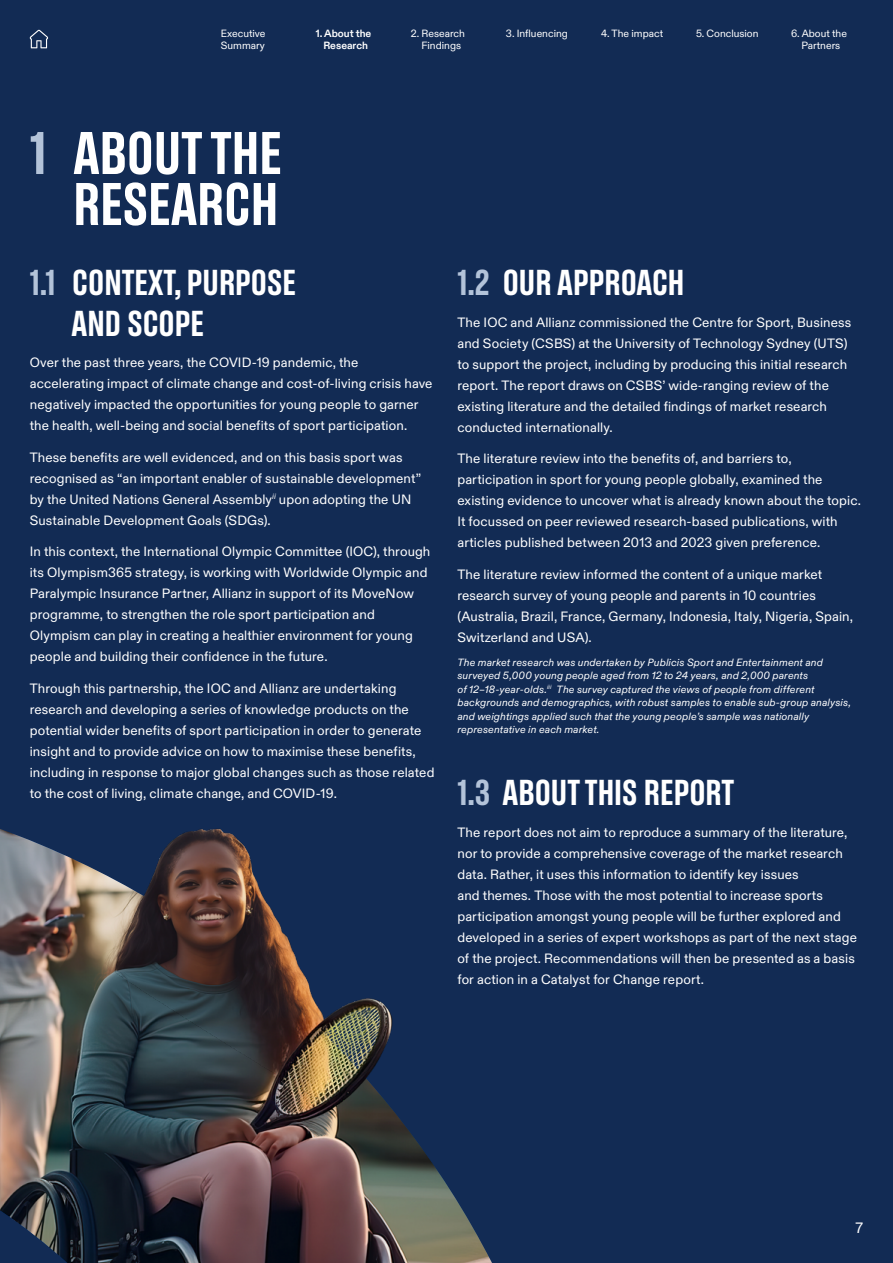
<style>
.page{position:relative;width:893px;height:1263px;background:#122b54}
.page>*{position:absolute;margin:0;border:0;box-sizing:border-box;transform-origin:0 0}
.t1{font:60px/51px "Olympic Headline";color:#fff;text-align:right}
.t2{font:36px/40.5px "Olympic Headline";color:#fff}
.t3{font:15px "Olympic Sans";color:#fff}
.t4{font:13.5px/21px "Olympic Sans";letter-spacing:.01em;color:#fff}
.t5{font:italic 10.5px/13.5px "Olympic Sans";letter-spacing:.015em;color:#fff}
.t6{font:10.5px/12px "Olympic Sans";color:#fff}
.t7{font:700 10.5px/12px "Olympic Sans";color:#fff;text-align:center}
.s1{color:#b3c3d9}
</style>
<div class="page">
<img style="left:0;top:829px;width:492px;height:434px">
<svg style="left:30px;top:30px;width:18px;height:18px"></svg>
<p class="t6" style="left:221px;top:27px;width:46px">Executive<br>Summary</p>
<p class="t6" style="left:421px;top:27px;width:45px;text-indent:-10px">2. Research<br>Findings</p>
<p class="t7" style="left:316px;top:27px;width:57px">1. About the<br>Research</p>
<p class="t6" style="left:506px;top:27px;width:63px">3. Influencing</p>
<p class="t6" style="left:601px;top:27px;width:64px">4. The impact</p>
<p class="t6" style="left:696px;top:27px;width:64px">5. Conclusion</p>
<p class="t6" style="left:791px;top:27px;width:57px;text-align:center">6. About the<br>Partners</p>
<h1 class="t1" style="left:30px;top:126px;width:254px"><span class="s1">1</span> ABOUT THE<br>RESEARCH</h1>
<h2 class="t2" style="left:72px;top:261px;width:226px;text-indent:-42px"><span class="s1">1.1</span> CONTEXT, PURPOSE<br>AND SCOPE</h2>
<p class="t4" style="left:30px;top:351px;width:404px">Over the past three years, the COVID-19 pandemic, the accelerating impact of climate change and cost-of-living crisis have negatively impacted the opportunities for young people to garner the health, well-being and social benefits of sport participation.</p>
<p class="t4" style="left:30px;top:445px;width:393px">These benefits are well evidenced, and on this basis sport was recognised as “an important enabler of sustainable development” by the United Nations General Assembly<sup>ii</sup> upon adopting the UN Sustainable Development Goals (SDGs).</p>
<p class="t4" style="left:30px;top:540px;width:402px">In this context, the International Olympic Committee (IOC), through its Olympism365 strategy, is working with Worldwide Olympic and Paralympic Insurance Partner, Allianz in support of its MoveNow programme, to strengthen the role sport participation and Olympism can play in creating a healthier environment for young people and building their confidence in the future.</p>
<p class="t4" style="left:30px;top:676px;width:406px">Through this partnership, the IOC and Allianz are undertaking research and developing a series of knowledge products on the potential wider benefits of sport participation in order to generate insight and to provide advice on how to maximise these benefits, including in response to major global changes such as those related to the cost of living, climate change, and COVID-19.</p>
<h2 class="t2" style="left:457px;top:261px;width:229px"><span class="s1">1.2</span> OUR APPROACH</h2>
<p class="t4" style="left:457px;top:310px;width:395px">The IOC and Allianz commissioned the Centre for Sport, Business and Society (CSBS) at the University of Technology Sydney (UTS) to support the project, including by producing this initial research report. The report draws on CSBS’ wide-ranging review of the existing literature and the detailed findings of market research conducted internationally.</p>
<p class="t4" style="left:457px;top:447px;width:405px">The literature review into the benefits of, and barriers to, participation in sport for young people globally, examined the existing evidence to uncover what is already known about the topic.<br>It focussed on peer reviewed research-based publications, with articles published between 2013 and 2023 given preference.</p>
<p class="t4" style="left:457px;top:563px;width:397px">The literature review informed the content of a unique market research survey of young people and parents in 10 countries (Australia, Brazil, France, Germany, Indonesia, Italy, Nigeria, Spain, Switzerland and USA).</p>
<p class="t5" style="left:457px;top:654px;width:395px">The market research was undertaken by Publicis Sport and Entertainment and surveyed 5,000 young people aged from 12 to 24 years, and 2,000 parents<br>of 12–18-year-olds.<sup>iii</sup> The survey captured the views of people from different backgrounds and demographics, with robust samples to enable sub-group analysis, and weightings applied such that the young people’s sample was nationally representative in each market.</p>
<h2 class="t2" style="left:457px;top:771px;width:278px"><span class="s1">1.3</span> ABOUT THIS REPORT</h2>
<p class="t4" style="left:457px;top:820px;width:401px">The report does not aim to reproduce a summary of the literature, nor to provide a comprehensive coverage of the market research data. Rather, it uses this information to identify key issues<br>and themes. Those with the most potential to increase sports participation amongst young people will be further explored and developed in a series of expert workshops as part of the next stage of the project. Recommendations will then be presented as a basis for action in a Catalyst for Change report.</p>
<p class="t3" style="left:856px;top:1216px;width:9px">7</p>
</div>
